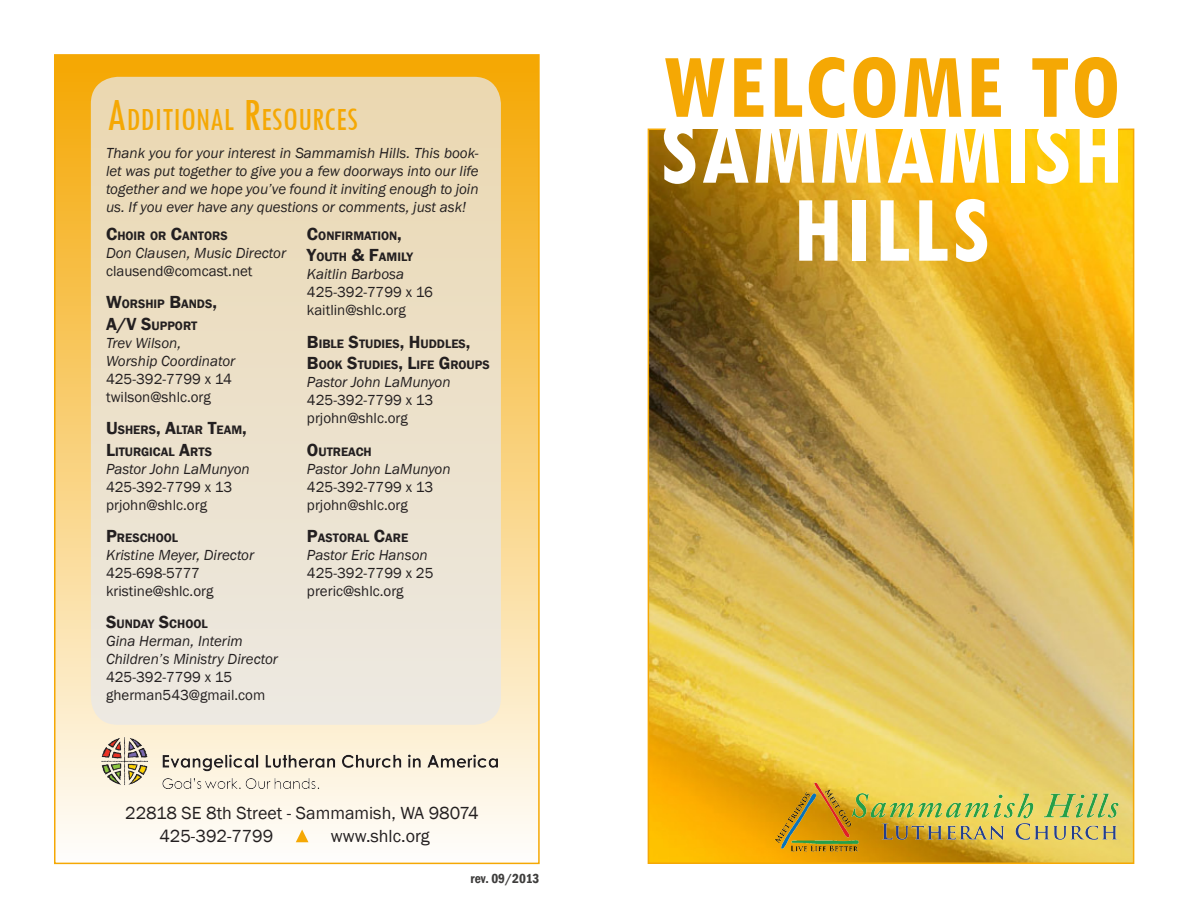
<style>
.page{position:relative;width:1188px;height:918px;background:#fff}
.page>*{position:absolute;margin:0;border:0;box-sizing:border-box;transform-origin:0 0}
.t1{font:700 condensed 99px/78px "Tw Cen";letter-spacing:.025em;color:#fff;text-align:center}
.t2{font:700 condensed 96px "Tw Cen";letter-spacing:.025em;color:#f5a804}
.t3{font:condensed 33.6px "Tw Cen";color:#f5a804}
.t4{font:18px "Franklin Gothic";color:#231f20}
.t5{font:italic 15px/18px "Franklin Gothic";color:#231f20;text-align:justify}
.t6{font:15px "Franklin Gothic";color:#231f20}
.t7{font:600 condensed 13.5px "Franklin Gothic";color:#3e3d3c}
.t8{font:600 12.6px "Franklin Gothic";color:#231f20}
.s1{font-size:48px}
.s2{font-size:18px}
</style>
<div class="page">
<img style="left:647px;top:128px;width:488px;height:736px">
<img style="left:774px;top:779px;width:357px;height:78px">
<div style="left:54px;top:56px;width:484px;height:808px;background:linear-gradient(to bottom,#f4a703,#fefdfb)"></div>
<img style="left:102px;top:737px;width:395px;height:51px">
<svg style="left:296px;top:830px;width:12px;height:12px"></svg>
<div style="left:91px;top:77px;width:410px;height:648px;background:linear-gradient(to bottom,#ebd8b0,#ede9e2);border-radius:27px"></div>
<p class="t3" style="left:107px;top:100px;width:253px"><span class="s1">A</span>DDITIONAL <span class="s1">R</span>ESOURCES</p>
<p class="t5" style="left:106px;top:144px;width:374px">Thank you for your interest in Sammamish Hills. This book&shy;let was put together to give you a few doorways into our life together and we hope you’ve found it inviting enough to join us. If you ever have any questions or comments, just ask!</p>
<p class="t8" style="left:106px;top:228px;width:123px"><span class="s2">C</span>HOIR OR <span class="s2">C</span>ANTORS</p>
<p class="t5" style="left:106px;top:244px;width:182px">Don Clausen, Music Director</p>
<p class="t6" style="left:106px;top:261px;width:148px">clausend@comcast.net</p>
<p class="t8" style="left:106px;top:296px;width:112px"><span class="s2">W</span>ORSHIP <span class="s2">B</span>ANDS<span class="s2">,</span></p>
<p class="t8" style="left:106px;top:318px;width:93px"><span class="s2">A/V S</span>UPPORT</p>
<p class="t5" style="left:106px;top:334px;width:77px">Trev Wilson,</p>
<p class="t5" style="left:106px;top:352px;width:131px">Worship Coordinator</p>
<p class="t6" style="left:106px;top:369px;width:127px">425-392-7799 x 14</p>
<p class="t6" style="left:106px;top:387px;width:106px">twilson@shlc.org</p>
<p class="t8" style="left:106px;top:422px;width:142px"><span class="s2">U</span>SHERS<span class="s2">, A</span>LTAR <span class="s2">T</span>EAM<span class="s2">,</span></p>
<p class="t8" style="left:106px;top:444px;width:108px"><span class="s2">L</span>ITURGICAL <span class="s2">A</span>RTS</p>
<p class="t5" style="left:106px;top:460px;width:145px">Pastor John LaMunyon</p>
<p class="t6" style="left:106px;top:477px;width:128px">425-392-7799 x 13</p>
<p class="t6" style="left:106px;top:495px;width:102px">prjohn@shlc.org</p>
<p class="t8" style="left:106px;top:530px;width:74px"><span class="s2">P</span>RESCHOOL</p>
<p class="t5" style="left:106px;top:546px;width:150px">Kristine Meyer, Director</p>
<p class="t6" style="left:106px;top:564px;width:95px">425-698-5777</p>
<p class="t6" style="left:106px;top:582px;width:109px">kristine@shlc.org</p>
<p class="t8" style="left:106px;top:616px;width:103px"><span class="s2">S</span>UNDAY <span class="s2">S</span>CHOOL</p>
<p class="t5" style="left:106px;top:633px;width:138px">Gina Herman, Interim</p>
<p class="t5" style="left:106px;top:651px;width:173px">Children’s Ministry Director</p>
<p class="t6" style="left:106px;top:668px;width:128px">425-392-7799 x 15</p>
<p class="t6" style="left:106px;top:686px;width:161px">gherman543@gmail.com</p>
<p class="t8" style="left:307px;top:228px;width:96px"><span class="s2">C</span>ONFIRMATION<span class="s2">,</span></p>
<p class="t8" style="left:307px;top:249px;width:108px"><span class="s2">Y</span>OUTH <span class="s2">&amp; F</span>AMILY</p>
<p class="t5" style="left:307px;top:265px;width:99px">Kaitlin Barbosa</p>
<p class="t6" style="left:307px;top:283px;width:127px">425-392-7799 x 16</p>
<p class="t6" style="left:307px;top:301px;width:100px">kaitlin@shlc.org</p>
<p class="t8" style="left:307px;top:336px;width:165px"><span class="s2">B</span>IBLE <span class="s2">S</span>TUDIES<span class="s2">, H</span> UDDLES<span class="s2">,</span></p>
<p class="t8" style="left:307px;top:357px;width:184px"><span class="s2">B</span>OOK <span class="s2">S</span>TUDIES<span class="s2">, L</span>IFE <span class="s2">G</span>ROUPS</p>
<p class="t5" style="left:307px;top:373px;width:145px">Pastor John LaMunyon</p>
<p class="t6" style="left:307px;top:391px;width:128px">425-392-7799 x 13</p>
<p class="t6" style="left:307px;top:409px;width:102px">prjohn@shlc.org</p>
<p class="t8" style="left:307px;top:444px;width:66px"><span class="s2">O</span>UTREACH</p>
<p class="t5" style="left:307px;top:460px;width:145px">Pastor John LaMunyon</p>
<p class="t6" style="left:307px;top:477px;width:128px">425-392-7799 x 13</p>
<p class="t6" style="left:307px;top:495px;width:102px">prjohn@shlc.org</p>
<p class="t8" style="left:307px;top:530px;width:103px"><span class="s2">P</span>ASTORAL <span class="s2">C</span>ARE</p>
<p class="t5" style="left:307px;top:546px;width:122px">Pastor Eric Hanson</p>
<p class="t6" style="left:307px;top:564px;width:128px">425-392-7799 x 25</p>
<p class="t6" style="left:307px;top:582px;width:98px">preric@shlc.org</p>
<p class="t4" style="left:125px;top:802px;width:355px">22818 SE 8th Street - Sammamish, WA 98074</p>
<p class="t4" style="left:159px;top:825px;width:116px">425-392-7799</p>
<p class="t4" style="left:331px;top:825px;width:100px">www.shlc.org</p>
<p class="t7" style="left:471px;top:869px;width:70px">rev. 09/2013</p>
<p class="t2" style="left:663px;top:29px;width:459px">WELCOME TO</p>
<p class="t1" style="left:660px;top:110px;width:465px">SAMMAMISH<br>HILLS</p>
</div>
